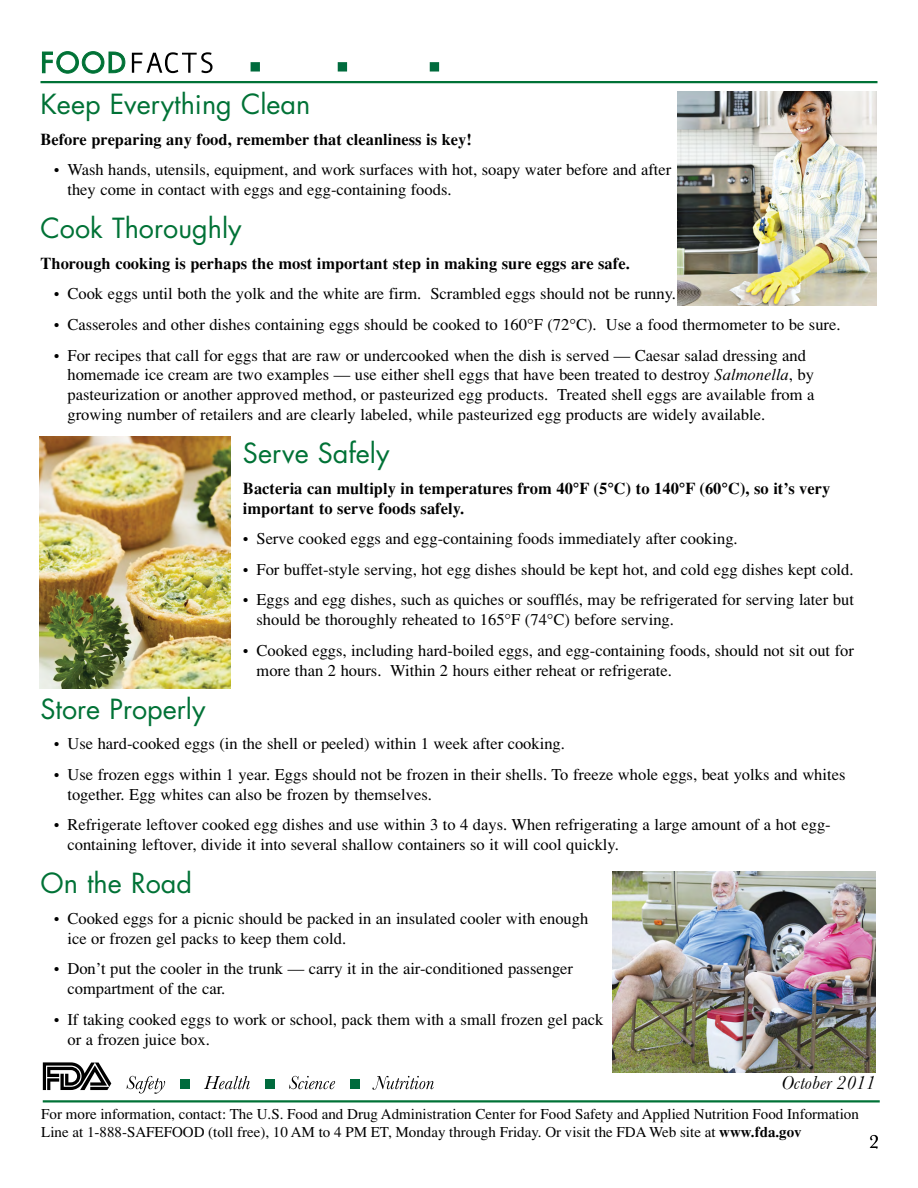
<style>
.page{position:relative;width:918px;height:1188px;background:#fff}
.page>*{position:absolute;margin:0;border:0;box-sizing:border-box;transform-origin:0 0}
.t1{font:27px "Futura";color:#007236}
.t2{font:italic 19.5px "Baskerville";color:#000}
.t3{font:19.5px "Baskerville";color:#000}
.LI_Title{font:16.5px/19.8px "Times";color:#000}
.t4{font:700 16.5px/19.8px "Times";color:#000}
.LI_Label{font:16.5px "Times";color:#000}
.t5{font:15px/18px "Times";color:#000}
.s1{font-style:italic}
.s2{font-weight:700}
</style>
<div class="page">
<svg style="left:251px;top:62px;width:188px;height:10px"></svg>
<svg style="left:132px;top:52px;width:81px;height:21px"></svg>
<svg style="left:42px;top:51px;width:84px;height:23px"></svg>
<hr style="left:40px;top:81px;width:838px;height:2px;background:#007236">
<svg style="left:870px;top:1135px;width:8px;height:14px"></svg>
<img style="left:678px;top:92px;width:199px;height:214px">
<img style="left:39px;top:437px;width:192px;height:251px">
<img style="left:612px;top:872px;width:263px;height:200px">
<hr style="left:43px;top:1100px;width:837px;height:3px;background:#007236">
<svg style="left:372px;top:1076px;width:62px;height:14px"></svg>
<div style="left:350px;top:1080px;width:10px;height:9px;background:#006b3d"></div>
<svg style="left:289px;top:1076px;width:46px;height:13px"></svg>
<div style="left:265px;top:1080px;width:10px;height:9px;background:#006b3d"></div>
<svg style="left:204px;top:1076px;width:46px;height:13px"></svg>
<div style="left:181px;top:1080px;width:9px;height:9px;background:#006b3d"></div>
<svg style="left:127px;top:1076px;width:38px;height:18px"></svg>
<svg style="left:43px;top:1062px;width:68px;height:28px"></svg>
<h2 class="t1" style="left:40px;top:86px;width:271px">Keep Everything Clean</h2>
<p class="t4" style="left:40px;top:129px;width:433px">Before preparing any food, remember that cleanliness is key!</p>
<p class="LI_Label" style="left:54px;top:160px;width:7px">•</p>
<p class="LI_Title" style="left:67px;top:160px;width:605px">Wash hands, utensils, equipment, and work surfaces with hot, soapy water before and after they come in contact with eggs and egg-containing foods.</p>
<h2 class="t1" style="left:40px;top:210px;width:203px">Cook Thoroughly</h2>
<p class="t4" style="left:40px;top:253px;width:591px">Thorough cooking is perhaps the most important step in making sure eggs are safe.</p>
<p class="LI_Label" style="left:54px;top:285px;width:7px">•</p>
<p class="LI_Title" style="left:67px;top:284px;width:610px">Cook eggs until both the yolk and the white are firm. Scrambled eggs should not be runny.</p>
<p class="LI_Label" style="left:54px;top:315px;width:7px">•</p>
<p class="LI_Title" style="left:67px;top:315px;width:775px">Casseroles and other dishes containing eggs should be cooked to 160°F (72°C). Use a food thermometer to be sure.</p>
<p class="LI_Label" style="left:54px;top:346px;width:7px">•</p>
<p class="LI_Title" style="left:67px;top:345px;width:749px">For recipes that call for eggs that are raw or undercooked when the dish is served — Caesar salad dressing and homemade ice cream are two examples — use either shell eggs that have been treated to destroy <span class="s1">Salmonella</span>, by pasteurization or another approved method, or pasteurized egg products. Treated shell eggs are available from a growing number of retailers and are clearly labeled, while pasteurized egg products are widely available.</p>
<h2 class="t1" style="left:243px;top:435px;width:148px">Serve Safely</h2>
<p class="t4" style="left:243px;top:478px;width:589px">Bacteria can multiply in temperatures from 40°F (5°C) to 140°F (60°C), so it’s very important to serve foods safely.</p>
<p class="LI_Label" style="left:243px;top:529px;width:7px">•</p>
<p class="LI_Title" style="left:256px;top:529px;width:483px">Serve cooked eggs and egg-containing foods immediately after cooking.</p>
<p class="LI_Label" style="left:243px;top:560px;width:7px">•</p>
<p class="LI_Title" style="left:256px;top:559px;width:599px">For buffet-style serving, hot egg dishes should be kept hot, and cold egg dishes kept cold.</p>
<p class="LI_Label" style="left:243px;top:591px;width:7px">•</p>
<p class="LI_Title" style="left:256px;top:590px;width:599px">Eggs and egg dishes, such as quiches or soufflés, may be refrigerated for serving later but should be thoroughly reheated to 165°F (74°C) before serving.</p>
<p class="LI_Label" style="left:243px;top:641px;width:7px">•</p>
<p class="LI_Title" style="left:256px;top:640px;width:599px">Cooked eggs, including hard-boiled eggs, and egg-containing foods, should not sit out for more than 2 hours. Within 2 hours either reheat or refrigerate.</p>
<h2 class="t1" style="left:40px;top:690px;width:166px">Store Properly</h2>
<p class="LI_Label" style="left:54px;top:735px;width:7px">•</p>
<p class="LI_Title" style="left:67px;top:734px;width:499px">Use hard-cooked eggs (in the shell or peeled) within 1 week after cooking.</p>
<p class="LI_Label" style="left:54px;top:765px;width:7px">•</p>
<p class="LI_Title" style="left:67px;top:765px;width:779px">Use frozen eggs within 1 year. Eggs should not be frozen in their shells. To freeze whole eggs, beat yolks and whites together. Egg whites can also be frozen by themselves.</p>
<p class="LI_Label" style="left:54px;top:816px;width:7px">•</p>
<p class="LI_Title" style="left:67px;top:815px;width:765px">Refrigerate leftover cooked egg dishes and use within 3 to 4 days. When refrigerating a large amount of a hot egg&shy;containing leftover, divide it into several shallow containers so it will cool quickly.</p>
<h2 class="t1" style="left:40px;top:865px;width:153px">On the Road</h2>
<p class="LI_Label" style="left:54px;top:909px;width:7px">•</p>
<p class="LI_Title" style="left:67px;top:909px;width:522px">Cooked eggs for a picnic should be packed in an insulated cooler with enough ice or frozen gel packs to keep them cold.</p>
<p class="LI_Label" style="left:54px;top:960px;width:7px">•</p>
<p class="LI_Title" style="left:67px;top:959px;width:507px">Don’t put the cooler in the trunk — carry it in the air-conditioned passenger compartment of the car.</p>
<p class="LI_Label" style="left:54px;top:1010px;width:7px">•</p>
<p class="LI_Title" style="left:67px;top:1009px;width:537px">If taking cooked eggs to work or school, pack them with a small frozen gel pack or a frozen juice box.</p>
<p class="t2" style="left:781px;top:1071px;width:96px">October 2011</p>
<p class="t5" style="left:41px;top:1105px;width:819px">For more information, contact: The U.S. Food and Drug Administration Center for Food Safety and Applied Nutrition Food Information<br>Line at 1-888-SAFEFOOD (toll free), 10 AM to 4 PM ET, Monday through Friday. Or visit the FDA Web site at <span class="s2">www.fda.gov</span></p>
<p class="t3" style="left:869px;top:1130px;width:11px">2</p>
</div>
